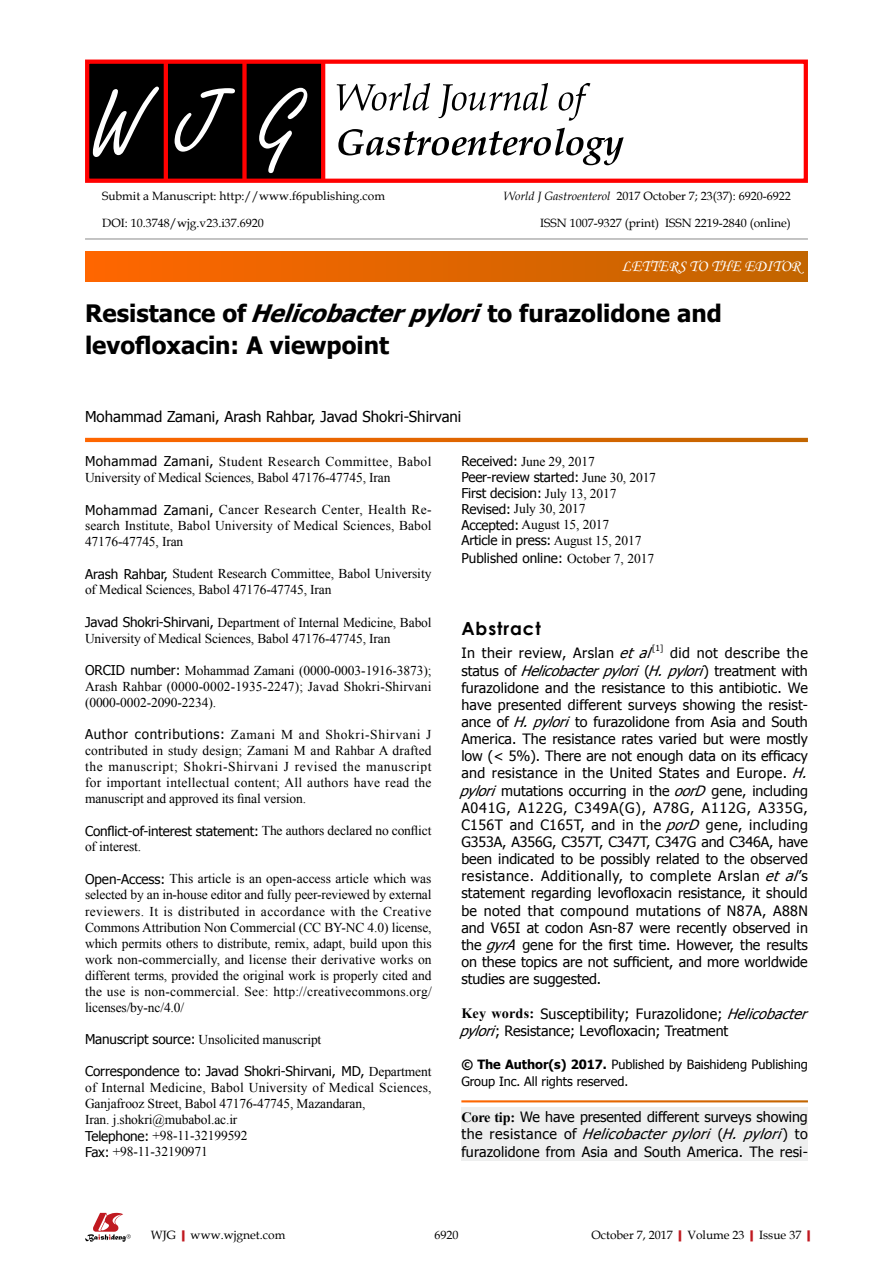
<style>
.page{position:relative;width:893px;height:1263px;background:#fff}
.page>*{position:absolute;margin:0;border:0;box-sizing:border-box;transform-origin:0 0}
.t1{font:700 24px/31.5px "Tahoma";color:#000}
.t2{font:700 18px "Century Gothic";letter-spacing:.05em;color:#000}
.t3{font:16.5px "Monotype Corsiva";color:#fff}
.t4{font:15px "Tahoma";color:#000}
.t5{font:14.25px/17.1px "Tahoma";letter-spacing:.005em;color:#000}
.t6{font:14.25px "Tahoma";letter-spacing:.03em;color:#000}
.t7{font:13.5px/16px "Times New Roman";letter-spacing:-.01em;color:#000}
.t8{font:13.5px/15.9px "Tahoma";letter-spacing:-.01em;color:#000}
.t9{font:12.75px/17.2px "Tahoma";letter-spacing:-.005em;color:#000}
.t10{font:12px "Book Antiqua";color:#000}
.t11{font:8.25px "Tahoma";color:#000}
.s1{font-style:italic}
.s2{font-family:"Tahoma"}
.s3{font-family:"Times New Roman"}
.s4{font-family:"Times New Roman";font-weight:700}
.s5{font-weight:700}
.s6{font-weight:700;color:#c01920}
</style>
<div class="page">
<div style="left:461px;top:1107px;width:347px;height:53px;background:#eeefef"></div>
<div style="left:85px;top:252px;width:723px;height:29px;background:linear-gradient(to right,#f60,#c16500)"></div>
<hr style="left:85px;top:239px;width:723px;height:1px;background:#898989">
<div style="left:87px;top:61px;width:236px;height:121px;background:#000"></div>
<hr style="left:164px;top:61px;width:4px;height:121px;background:#f00">
<div style="left:242px;top:61px;width:5px;height:121px;background:#f00"></div>
<hr style="left:321px;top:61px;width:4px;height:121px;background:#f00">
<div style="left:85px;top:60px;width:723px;height:123px;border:4px solid #f00"></div>
<svg style="left:259px;top:88px;width:48px;height:85px"></svg>
<svg style="left:175px;top:88px;width:60px;height:64px"></svg>
<svg style="left:93px;top:87px;width:66px;height:70px"></svg>
<svg style="left:337px;top:83px;width:253px;height:38px"></svg>
<svg style="left:338px;top:128px;width:286px;height:37px"></svg>
<svg style="left:85px;top:438px;width:723px;height:4px;background:#e06500"></svg>
<svg style="left:85px;top:1213px;width:46px;height:29px"></svg>
<p class="t10" style="left:102px;top:188px;width:284px">Submit a Manuscript: http://www.f6publishing.com</p>
<p class="t10" style="left:102px;top:215px;width:163px">DOI: 10.3748/wjg.v23.i37.6920</p>
<p class="t10" style="left:504px;top:188px;width:288px"><span class="s1">World J Gastroenterol</span> 2017 October 7; 23(37): 6920-6922</p>
<p class="t10" style="left:540px;top:215px;width:252px">ISSN 1007-9327 (print) ISSN 2219-2840 (online)</p>
<p class="t3" style="left:622px;top:256px;width:180px">LETTERS TO THE EDITOR</p>
<p class="t1" style="left:85px;top:296px;width:638px">Resistance of <span class="s1">Helicobacterpylori</span>to furazolidone and levofloxacin: A viewpoint</p>
<p class="t4" style="left:85px;top:406px;width:378px">Mohammad Zamani, Arash Rahbar, Javad Shokri-Shirvani</p>
<p class="t7" style="left:85px;top:453px;width:348px"><span class="s2">Mohammad Zamani,</span> Student Research Committee, Babol<br>University of Medical Sciences, Babol 47176-47745, Iran</p>
<p class="t7" style="left:85px;top:501px;width:348px;text-align:justify"><span class="s2">Mohammad Zamani,</span> Cancer Research Center, Health Re&shy;search Institute, Babol University of Medical Sciences, Babol 47176-47745, Iran</p>
<p class="t7" style="left:85px;top:566px;width:348px"><span class="s2">Arash Rahbar,</span> Student Research Committee, Babol University of Medical Sciences, Babol 47176-47745, Iran</p>
<p class="t7" style="left:85px;top:614px;width:348px"><span class="s2">Javad Shokri-Shirvani,</span> Department of Internal Medicine, Babol<br>University of Medical Sciences, Babol 47176-47745, Iran</p>
<p class="t7" style="left:85px;top:662px;width:348px;text-align:justify"><span class="s2">ORCID number:</span> Mohammad Zamani (0000-0003-1916-3873); Arash Rahbar (0000-0002-1935-2247); Javad Shokri-Shirvani (0000-0002-2090-2234).</p>
<p class="t7" style="left:85px;top:726px;width:348px;text-align:justify"><span class="s2">Author contributions:</span> Zamani M and Shokri-Shirvani J contributed in study design; Zamani M and Rahbar A drafted the manuscript; Shokri-Shirvani J revised the manuscript for important intellectual content; All authors have read the manuscript and approved its final version.</p>
<p class="t7" style="left:85px;top:823px;width:348px;line-height:15.6px"><span class="s2">Conflict-of-interest statement:</span> The authors declared no conflict of interest.</p>
<p class="t7" style="left:85px;top:871px;width:348px;text-align:justify"><span class="s2">Open-Access:</span> This article is an open-access article which was selected by an in-house editor and fully peer-reviewed by external reviewers. It is distributed in accordance with the Creative Commons Attribution Non Commercial (CC BY-NC 4.0) license, which permits others to distribute, remix, adapt, build upon this work non-commercially, and license their derivative works on different terms, provided the original work is properly cited and the use is non-commercial. See: http://creativecommons.org/ licenses/by-nc/4.0/</p>
<p class="t7" style="left:85px;top:1031px;width:238px"><span class="s2">Manuscript source:</span> Unsolicited manuscript</p>
<p class="t7" style="left:85px;top:1064px;width:348px"><span class="s2">Correspondence to: Javad Shokri-Shirvani, MD,</span> Department of Internal Medicine, Babol University of Medical Sciences, Ganjafrooz street, Babol 47176-47745, Mazandaran,<br>Iran. j.shokri@mubabol.ac.ir<br><span class="s2">Telephone:</span> +98-11-32199592<br><span class="s2">Fax:</span> +98-11-32190971</p>
<p class="t8" style="left:461px;top:452px;width:196px">Received: <span class="s3">June 29, 2017<br></span>Peer-review started: <span class="s3">June 30, 2017<br></span>First decision: <span class="s3">July 13, 2017<br></span>Revised: <span class="s3">July 30, 2017<br></span>Accepted: <span class="s3">August 15, 2017<br></span>Article in press: <span class="s3">August 15, 2017</span></p>
<p class="t8" style="left:461px;top:550px;width:194px">Published online: <span class="s3">October 7, 2017</span></p>
<p class="t2" style="left:461px;top:614px;width:81px">Abstract</p>
<p class="t6" style="left:461px;top:644px;width:196px">In their review, Arslan <span class="s1">etal</span></p>
<p class="t11" style="left:652px;top:643px;width:13px">[1]</p>
<p class="t5" style="left:459px;top:644px;width:354px;text-indent:211px">did not describe the s t a t u s o f <span class="s1">Helicobacterpylori</span> ( <span class="s1">H.pylori</span>) t r e a t m e n t w i t h furazolidone and the resistance to this antibiotic. We have presented different surveys showing the resist&shy;ance of <span class="s1">H.pylori</span> to furazolidone from Asia and South America. The resistance rates varied but were mostly low (&lt; 5%). There are not enough data on its efficacy and resistance in the United States and Europe. <span class="s1">H. pylori</span> mutations occurring in the <span class="s1">oorD</span> gene, including A041G, A122G, C349A(G), A78G, A112G, A335G, C156T and C165T, and in the <span class="s1">porD</span> gene, including G353A, A356G, C357T, C347T, C347G and C346A, have been indicated to be possibly related to the observed resistance. Additionally, to complete Arslan <span class="s1">etal</span>’s statement regarding levofloxacin resistance, it should be noted that compound mutations of N87A, A88N and V65I at codon Asn-87 were recently observed in the <span class="s1">gyrA</span> gene for the first time. However, the results on these topics are not sufficient, and more worldwide studies are suggested.</p>
<p class="t5" style="left:459px;top:1004px;width:354px"><span class="s4">Key words:</span> Susceptibility; Furazolidone; <span class="s1">Helicobacter pylori</span>; Resistance; Levofloxacin; Treatment</p>
<p class="t9" style="left:461px;top:1055px;width:348px"><span class="s5">© The Author(s) 2017.</span> Published by Baishideng Publishing<br>Group Inc. All rights reserved.</p>
<p class="t5" style="left:461px;top:1107px;width:348px;text-align:justify"><span class="s4">Core tip:</span> We have presented different surveys showing t h e r e s i s t a n c e o f <span class="s1">Helicobacterpylori</span> ( <span class="s1">H.pylori</span>) t o furazolidone from Asia and South America. The resi-</p>
<p class="t10" style="left:151px;top:1226px;width:136px">WJG<span class="s6">|</span>www.wjgnet.com</p>
<p class="t10" style="left:434px;top:1226px;width:25px">6920</p>
<p class="t10" style="left:591px;top:1226px;width:226px">October 7, 2017<span class="s6">|</span>Volume 23<span class="s6">|</span>Issue 37<span class="s6">|</span></p>
</div>
